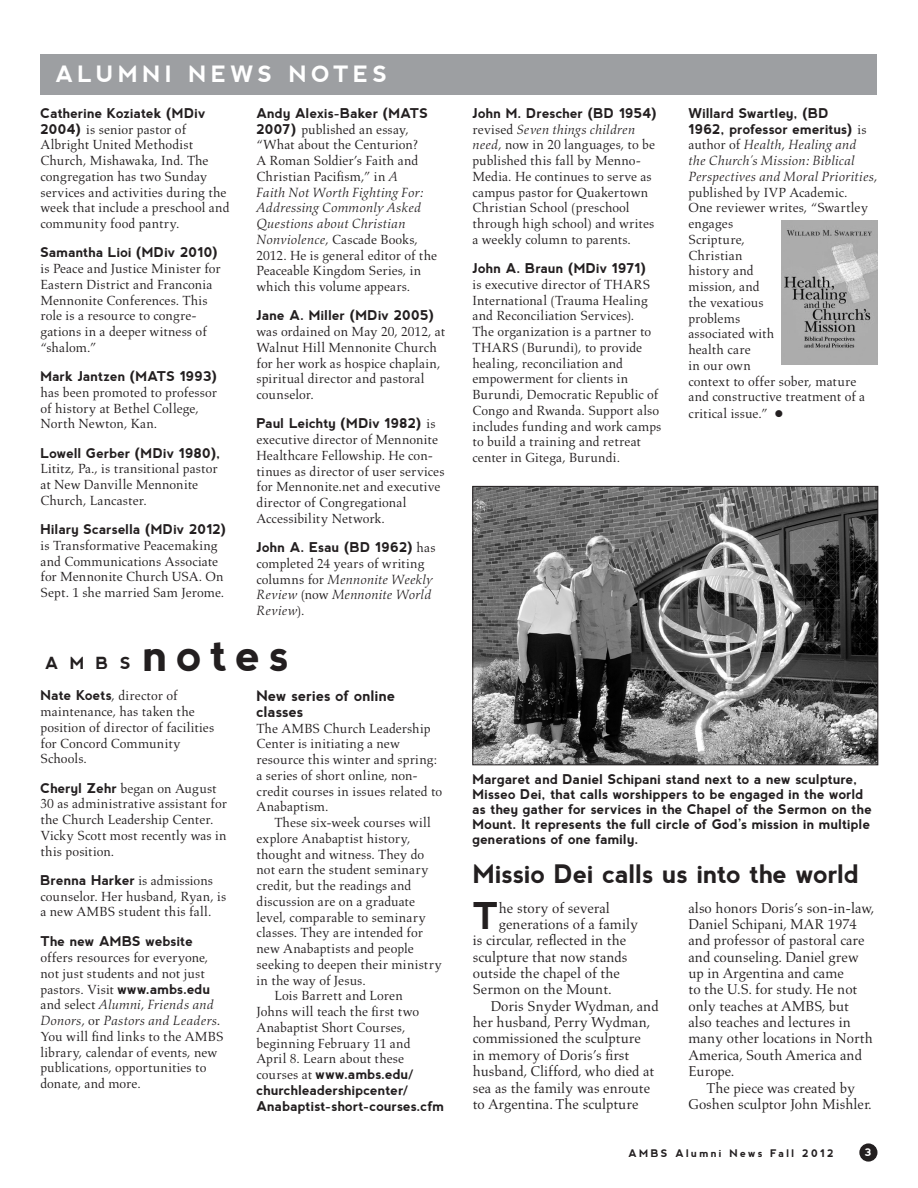
<style>
.page{position:relative;width:918px;height:1188px;background:#fff}
.page>*{position:absolute;margin:0;border:0;box-sizing:border-box;transform-origin:0 0}
.t1{font:700 45.15px "nevis";letter-spacing:.18em;color:#231f20}
.First_paragraph_-_Dr{font:700 36.9px "nevis";color:#231f20}
.Small_header_-_first{font:700 25.5px "nevis";letter-spacing:-.01em;color:#231f20}
.t2{font:700 22.5px "nevis";letter-spacing:.185em;color:#fff}
.t3{font:700 16.65px "nevis";color:#231f20}
.bodytext{font:14.55px/16.4px "Aldus LT Std";color:#231f20}
.First_paragraph_-_Dr-2{font:14.55px "Aldus LT Std";color:#231f20}
.bodytext-2{font:700 14.55px/16.4px "nevis";color:#231f20}
.Alumni_news_notes{font:13.5px/15.8px "Aldus LT Std";letter-spacing:.01em;color:#231f20}
.Subhead_-_second_lin{font:13.5px/15.8px "Aldus LT Std";letter-spacing:.005em;color:#231f20}
.Photo_caption{font:700 13.5px/15px "nevis";letter-spacing:.01em;color:#231f20}
.t4{font:700 10.5px "nevis";letter-spacing:.205em;color:#231f20}
.t5{font:700 10.5px "nevis";color:#fff}
.s1{font-family:"nevis";font-weight:700}
.s2{font-family:"Aldus Nova Pro";font-style:italic}
</style>
<div class="page">
<div style="left:40px;top:54px;width:838px;height:40px;background:#9d9fa2"></div>
<img style="left:474px;top:488px;width:402px;height:275px">
<div style="left:472px;top:486px;width:406px;height:279px;border:1px solid #231f20"></div>
<img style="left:781px;top:221px;width:97px;height:144px">
<div style="left:859px;top:1143px;width:19px;height:19px;background:#231f20;border-radius:50%"></div>
<h3 class="t2" style="left:56px;top:62px;width:333px">ALUMNI NEWS NOTES</h3>
<p class="Alumni_news_notes" style="left:40px;top:106px;width:190px"><span class="s1">Catherine Koziatek (MDiv<br>2004)</span> is senior pastor of<br>Albright United Methodist<br>Church, Mishawaka, Ind. The congregation has two Sunday services and activities during the week that include a preschool and community food pantry.</p>
<p class="Alumni_news_notes" style="left:40px;top:245px;width:182px"><span class="s1">Samantha Lioi (MDiv 2010) </span>is Peace and Justice Minister for<br>Eastern District and Franconia<br>Mennonite Conferences. This role is a resource to congre&shy;gations in a deeper witness of “shalom.”</p>
<p class="Alumni_news_notes" style="left:40px;top:369px;width:179px"><span class="s1">Mark Jantzen (MATS 1993) </span>has been promoted to professor of history at Bethel College,<br>North Newton, Kan.</p>
<p class="Alumni_news_notes" style="left:40px;top:445px;width:181px"><span class="s1">Lowell Gerber (MDiv 1980),<br></span>Lititz, Pa., is transitional pastor at New Danville Mennonite<br>Church, Lancaster.</p>
<p class="Alumni_news_notes" style="left:40px;top:522px;width:188px"><span class="s1">Hilary Scarsella (MDiv 2012) </span>is Transformative Peacemaking and Communications Associate for Mennonite Church USA. On<br>Sept. 1 she married Sam Jerome.</p>
<p class="Alumni_news_notes" style="left:256px;top:106px;width:182px"><span class="s1">Andy Alexis-Baker (MATS<br>2007)</span> published an essay, “What about the Centurion?<br>A Roman Soldier’s Faith and<br>Christian Pacifism,” in <span class="s2">A<br>Faith Not Worth Fighting For:<br>Addressing Commonly Asked<br>Questions about Christian<br>Nonviolence,</span> Cascade Books,<br>2012. He is general editor of the<br>Peaceable Kingdom Series, in which this volume appears.</p>
<p class="Alumni_news_notes" style="left:256px;top:308px;width:190px"><span class="s1">Jane A. Miller (MDiv 2005) </span>was ordained on May 20, 2012, at<br>Walnut Hill Mennonite Church for her work as hospice chaplain, spiritual director and pastoral counselor.</p>
<p class="Alumni_news_notes" style="left:256px;top:416px;width:190px"><span class="s1">Paul Leichty (MDiv 1982)</span> is executive director of Mennonite<br>Healthcare Fellowship. He con&shy;tinues as director of user services for Mennonite.net and executive director of Congregational<br>Accessibility Network.</p>
<p class="Alumni_news_notes" style="left:256px;top:540px;width:181px"><span class="s1">John A. Esau (BD 1962)</span> has completed 24 years of writing columns for <span class="s2">Mennonite Weekly<br>Review</span> (now <span class="s2">Mennonite World<br>Review</span>).</p>
<p class="t3" style="left:45px;top:654px;width:87px">A M B S</p>
<p class="t1" style="left:142px;top:629px;width:148px">notes</p>
<p class="Alumni_news_notes" style="left:40px;top:688px;width:175px"><span class="s1">Nate Koets</span>, director of maintenance, has taken the position of director of facilities for Concord Community<br>Schools.</p>
<p class="Alumni_news_notes" style="left:40px;top:780px;width:188px"><span class="s1">Cheryl Zehr</span> began on August<br>30 as administrative assistant for the Church Leadership Center.<br>Vicky Scott most recently was in this position.</p>
<p class="Alumni_news_notes" style="left:40px;top:873px;width:187px"><span class="s1">Brenna Harker</span> is admissions counselor. Her husband, Ryan, is a new AMBS student this fall.</p>
<p class="Subhead_-_second_lin" style="left:40px;top:934px;width:185px"><span class="s1">The new AMBS website </span>offers resources for everyone, not just students and not just pastors. Visit <span class="s1">www.ambs.edu </span>and select <span class="s2">Alumni, Friends and<br>Donors,</span> or <span class="s2">Pastors and Leaders.<br></span>You will find links to the AMBS library, calendar of events, new publications, opportunities to donate, and more.</p>
<p class="bodytext-2" style="left:256px;top:687px;width:140px">New series of online classes</p>
<p class="Alumni_news_notes" style="left:256px;top:720px;width:187px">The AMBS Church Leadership<br>Center is initiating a new resource this winter and spring: a series of short online, non&shy;credit courses in issues related to<br>Anabaptism.</p>
<p class="Alumni_news_notes" style="left:256px;top:815px;width:187px;text-indent:18px">These six-week courses will explore Anabaptist history, thought and witness. They do not earn the student seminary credit, but the readings and discussion are on a graduate level, comparable to seminary classes. They are intended for new Anabaptists and people seeking to deepen their ministry in the way of Jesus.</p>
<p class="Alumni_news_notes" style="left:256px;top:988px;width:189px;text-indent:18px">Lois Barrett and Loren<br>Johns will teach the first two<br>Anabaptist Short Courses, beginning February 11 and<br>April 8. Learn about these courses at <span class="s1">www.ambs.edu/ churchleadershipcenter/<br>Anabaptist-short-courses.cfm</span></p>
<p class="Alumni_news_notes" style="left:472px;top:106px;width:186px"><span class="s1">John M. Drescher (BD 1954) </span>revised <span class="s2">Seven things children need,</span> now in 20 languages, to be published this fall by Menno-<br>Media. He continues to serve as campus pastor for Quakertown<br>Christian School (preschool through high school) and writes a weekly column to parents.</p>
<p class="Alumni_news_notes" style="left:472px;top:261px;width:191px"><span class="s1">John A. Braun (MDiv 1971)<br></span>is executive director of THARS<br>International (Trauma Healing and Reconciliation Services).<br>The organization is a partner to<br>THARS (Burundi), to provide healing, reconciliation and empowerment for clients in<br>Burundi, Democratic Republic of<br>Congo and Rwanda. Support also includes funding and work camps to build a training and retreat center in Gitega, Burundi.</p>
<p class="Alumni_news_notes" style="left:688px;top:106px;width:190px"><span class="s1">Willard Swartley, (BD<br>1962, professor emeritus)</span> is author of <span class="s2">Health, Healing and<br>the Church’s Mission: Biblical<br>Perspectives and Moral Priorities, </span>published by IVP Academic.<br>One reviewer writes, “Swartley engages<br>Scripture,<br>Christian<br>history and<br>mission, and<br>the vexatious<br>problems<br>associated with<br>health care<br>in our own<br>context to offer sober, mature and constructive treatment of a critical issue.” ●</p>
<p class="Photo_caption" style="left:472px;top:772px;width:401px">Margaret and Daniel Schipani stand next to a new sculpture, Misseo Dei, that calls worshippers to be engaged in the world as they gather for services in the Chapel of the Sermon on the Mount. It represents the full circle of God’s mission in multiple generations of one family.</p>
<p class="Small_header_-_first" style="left:473px;top:859px;width:388px">Missio Dei calls us into the world</p>
<p class="First_paragraph_-_Dr" style="left:473px;top:895px;width:28px">T</p>
<p class="First_paragraph_-_Dr-2" style="left:499px;top:900px;width:113px">he story of several</p>
<p class="First_paragraph_-_Dr-2" style="left:499px;top:916px;width:141px">generations of a family</p>
<p class="First_paragraph_-_Dr-2" style="left:473px;top:932px;width:155px">is circular, reflected in the</p>
<p class="First_paragraph_-_Dr-2" style="left:473px;top:949px;width:156px">sculpture that now stands</p>
<p class="First_paragraph_-_Dr-2" style="left:473px;top:965px;width:149px">outside the chapel of the</p>
<p class="First_paragraph_-_Dr-2" style="left:473px;top:981px;width:141px">Sermon on the Mount.</p>
<p class="bodytext" style="left:473px;top:998px;width:187px;text-indent:18px">Doris Snyder Wydman, and her husband, Perry Wydman, commissioned the sculpture<br>in memory of Doris’s first husband, Clifford, who died at sea as the family was enroute to Argentina. The sculpture</p>
<p class="bodytext" style="left:688px;top:900px;width:187px">also honors Doris’s son-in-law,<br>Daniel Schipani, MAR 1974 and professor of pastoral care and counseling. Daniel grew up in Argentina and came<br>to the U.S. for study. He not only teaches at AMBS, but also teaches and lectures in many other locations in North<br>America, South America and<br>Europe.</p>
<p class="bodytext" style="left:688px;top:1080px;width:185px;text-align:center">The piece was created by<br>Goshen sculptor John Mishler.</p>
<p class="t4" style="left:629px;top:1147px;width:207px">AMBS Alumni News Fall 2012</p>
<p class="t5" style="left:865px;top:1146px;width:9px">3</p>
</div>
